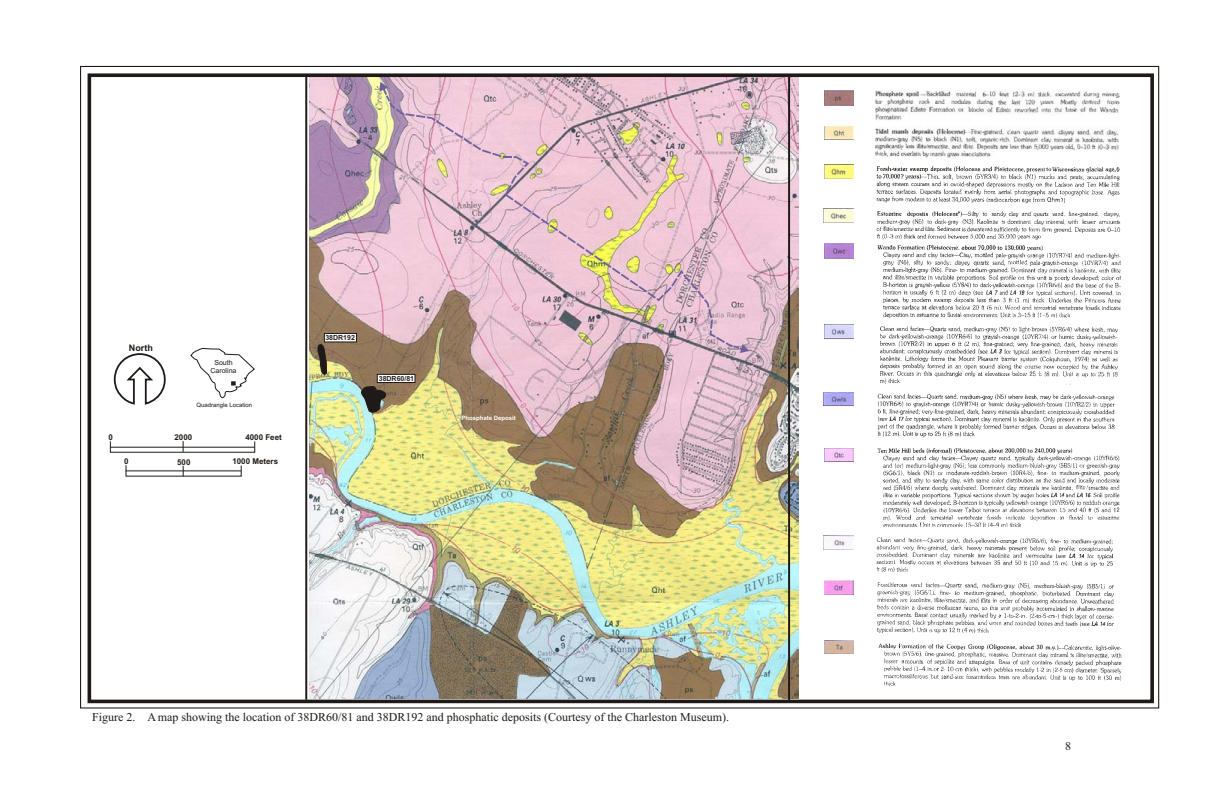
<style>
.page{position:relative;width:1224px;height:792px;background:#fff}
.page>*{position:absolute;margin:0;border:0;box-sizing:border-box;transform-origin:0 0}
.t1{font:12px "Times New Roman";color:#1f1a17}
.t2{font:700 9px "Arial";color:#1f1a17}
.t3{font:700 8px "Arial";color:#1f1a17}
.t4{font:700 7px "Arial";color:#1f1a17}
.t5{font:7px/7.8px "Arial";color:#1f1a17;text-align:center}
.t6{font:6px "Arial";color:#1f1a17}
.t7{font:700 6px "Arial";color:#fff}
</style>
<div class="page">
<img style="left:309px;top:78px;width:490px;height:620px">
<svg style="left:380px;top:82px;width:369px;height:271px;background:#debcc6"></svg>
<svg style="left:113px;top:353px;width:53px;height:52px"></svg>
<svg style="left:125px;top:465px;width:117px;height:12px"></svg>
<svg style="left:190px;top:348px;width:65px;height:50px"></svg>
<svg style="left:110px;top:441px;width:145px;height:12px"></svg>
<hr style="left:110px;top:447px;width:145px;height:1px;background:#1f1a17">
<svg style="left:317px;top:344px;width:10px;height:30px"></svg>
<svg style="left:361px;top:385px;width:25px;height:28px"></svg>
<div style="left:324px;top:333px;width:33px;height:9px;background:#fff;border:1px solid #1f1a17"></div>
<div style="left:377px;top:374px;width:38px;height:9px;background:#fff;border:1px solid #1f1a17"></div>
<div style="left:88px;top:73px;width:1066px;height:630px;border:4px solid #1f1a17"></div>
<img style="left:876px;top:211px;width:245px;height:29px">
<img style="left:824px;top:208px;width:29px;height:14px">
<img style="left:876px;top:166px;width:244px;height:38px">
<img style="left:824px;top:165px;width:29px;height:14px">
<img style="left:876px;top:128px;width:243px;height:30px">
<img style="left:824px;top:127px;width:29px;height:13px">
<img style="left:877px;top:448px;width:243px;height:78px">
<img style="left:824px;top:448px;width:30px;height:14px">
<img style="left:877px;top:582px;width:237px;height:52px">
<img style="left:824px;top:580px;width:29px;height:14px">
<img style="left:876px;top:537px;width:237px;height:36px">
<img style="left:824px;top:535px;width:29px;height:13px">
<img style="left:877px;top:244px;width:244px;height:74px">
<img style="left:824px;top:244px;width:29px;height:14px">
<img style="left:877px;top:393px;width:238px;height:45px">
<img style="left:824px;top:393px;width:29px;height:13px">
<img style="left:880px;top:326px;width:238px;height:59px">
<img style="left:824px;top:325px;width:29px;height:13px">
<img style="left:878px;top:643px;width:244px;height:43px">
<img style="left:824px;top:640px;width:29px;height:14px">
<img style="left:876px;top:91px;width:244px;height:29px">
<img style="left:824px;top:91px;width:29px;height:14px">
<hr style="left:305px;top:74px;width:2px;height:626px;background:#1f1a17">
<hr style="left:788px;top:74px;width:2px;height:627px;background:#1f1a17">
<p class="t3" style="left:109px;top:434px;width:6px">0</p>
<p class="t2" style="left:129px;top:345px;width:25px">North</p>
<p class="t5" style="left:210px;top:359px;width:28px">South<br>Carolina</p>
<p class="t6" style="left:197px;top:403px;width:57px">Quadrangle Location</p>
<p class="t3" style="left:174px;top:434px;width:19px">2000</p>
<p class="t3" style="left:245px;top:434px;width:38px">4000 Feet</p>
<p class="t3" style="left:124px;top:458px;width:6px">0</p>
<p class="t3" style="left:177px;top:459px;width:15px">500</p>
<p class="t3" style="left:232px;top:458px;width:47px">1000 Meters</p>
<p class="t4" style="left:325px;top:335px;width:31px">38DR192</p>
<p class="t4" style="left:379px;top:376px;width:37px">38DR60/81</p>
<p class="t7" style="left:461px;top:415px;width:56px">Phosphate Deposit</p>
<p class="t1" style="left:92px;top:712px;width:638px">Figure 2. A map showing the location of 38DR60/81 and 38DR192 and phosphatic deposits (Courtesy of the Charleston Museum).</p>
<p class="t1" style="left:1065px;top:741px;width:7px">8</p>
</div>
